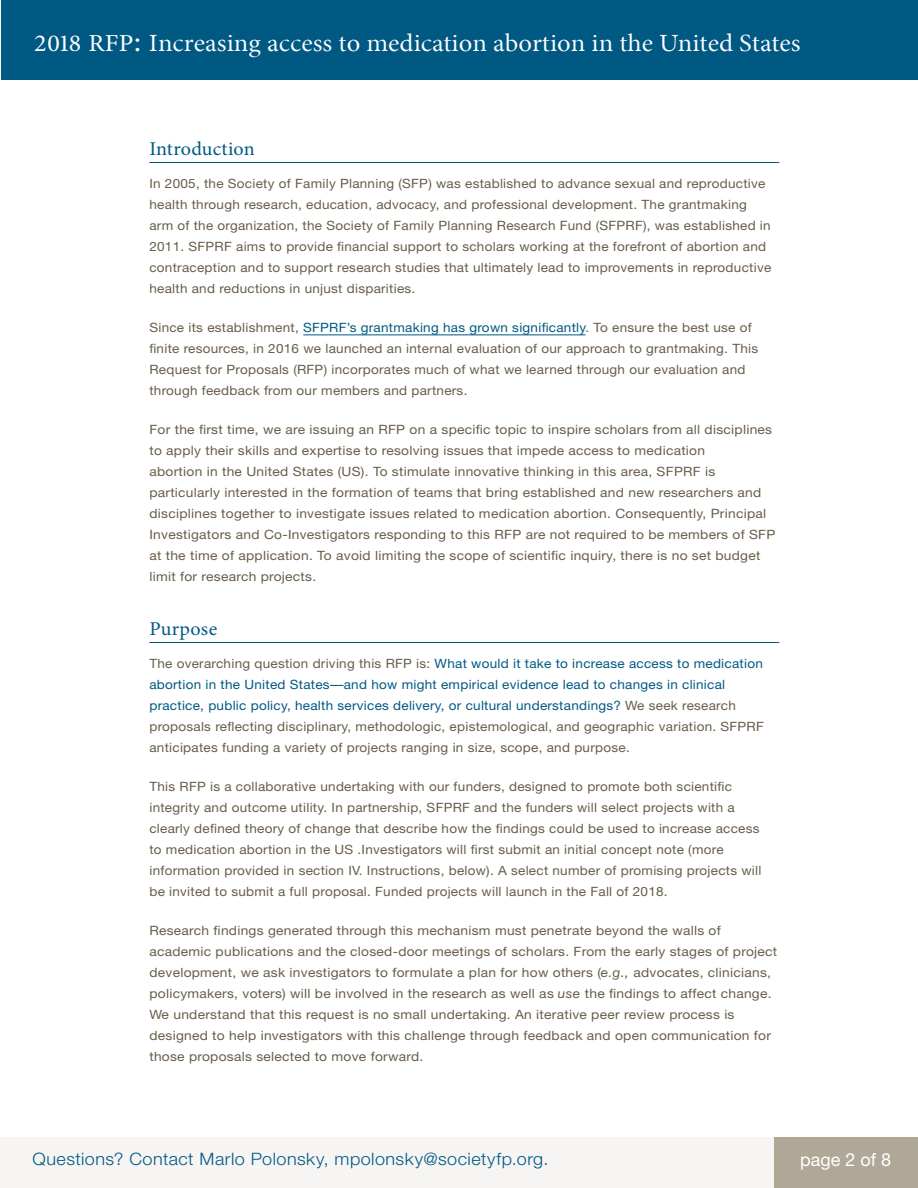
<style>
.page{position:relative;width:918px;height:1188px;background:#fff}
.page>*{position:absolute;margin:0;border:0;box-sizing:border-box;transform-origin:0 0}
.t1{font:300 25.05px "Minion Pro";color:#fff;scale:1.06 1}
.subhead{font:19.5px "Minion Pro";letter-spacing:.01em;color:#005983}
.t2{font:18px "Helvetica Neue";color:#fff}
.box_text_2{font:300 17.1px "Helvetica Neue";letter-spacing:.025em;color:#005983;scale:1.05 1}
.text_2{font:12.9px/21px "Helvetica Neue";letter-spacing:.02em;color:#685d49;scale:1.07 1}
.text{font:12.9px/21px "Helvetica Neue";letter-spacing:.02em;color:#685d49;scale:1.05 1}
.text_2-2{font:12.9px/21px "Helvetica Neue";letter-spacing:.02em;color:#685d49;scale:1.05 1}
.s1{font-weight:400;font-size:24.45px}
.s2{font-weight:400;font-size:30.75px}
.s3{color:#005983}
.s4{font-style:italic}
</style>
<div class="page">
<div style="left:1px;top:0;width:917px;height:79px;background:#005983"></div>
<hr style="left:149px;top:162px;width:630px;height:1px;background:#005983">
<hr style="left:303px;top:335px;width:283px;height:1px;background:#005983">
<hr style="left:149px;top:642px;width:630px;height:1px;background:#005983">
<div style="left:0;top:1138px;width:774px;height:50px;background:#f6f5f3"></div>
<div style="left:774px;top:1138px;width:144px;height:50px;background:#b0a897"></div>
<h1 class="t1" style="left:34px;top:26px;width:724px"><span class="s1">2018 RFP</span><span class="s2">:</span> Increasing access to medication abortion in the United States</h1>
<p class="subhead" style="left:149px;top:136px;width:107px">Introduction</p>
<p class="text" style="left:149px;top:173px;width:594px">In 2005, the Society of Family Planning (SFP) was established to advance sexual and reproductive health through research, education, advocacy, and professional development. The grantmaking arm of the organization, the Society of Family Planning Research Fund (SFPRF), was established in 2011. SFPRF aims to provide financial support to scholars working at the forefront of abortion and contraception and to support research studies that ultimately lead to improvements in reproductive health and reductions in unjust disparities.</p>
<p class="text_2-2" style="left:149px;top:317px;width:581px">Since its establishment, <span class="s3">SFPRF’s grantmaking has grown significantly</span>. To ensure the best use of finite resources, in 2016 we launched an internal evaluation of our approach to grantmaking. This Request for Proposals (RFP) incorporates much of what we learned through our evaluation and through feedback from our members and partners.</p>
<p class="text_2" style="left:149px;top:419px;width:587px">For the first time, we are issuing an RFP on a specific topic to inspire scholars from all disciplines to apply their skills and expertise to resolving issues that impede access to medication<br>abortion in the United States (US). To stimulate innovative thinking in this area, SFPRF is particularly interested in the formation of teams that bring established and new researchers and disciplines together to investigate issues related to medication abortion. Consequently, Principal Investigators and Co-Investigators responding to this RFP are not required to be members of SFP at the time of application. To avoid limiting the scope of scientific inquiry, there is no set budget limit for research projects.</p>
<p class="subhead" style="left:149px;top:616px;width:69px">Purpose</p>
<p class="text" style="left:149px;top:653px;width:587px">The overarching question driving this RFP is: <span class="s3">What would it take to increase access to medication abortion in the United States—and how might empirical evidence lead to changes in clinical practice, public policy, health services delivery, or cultural understandings?</span> We seek research proposals reflecting disciplinary, methodologic, epistemological, and geographic variation. SFPRF anticipates funding a variety of projects ranging in size, scope, and purpose.</p>
<p class="text_2-2" style="left:149px;top:776px;width:584px">This RFP is a collaborative undertaking with our funders, designed to promote both scientific integrity and outcome utility. In partnership, SFPRF and the funders will select projects with a clearly defined theory of change that describe how the findings could be used to increase access to medication abortion in the US .Investigators will first submit an initial concept note (more information provided in section IV. Instructions, below). A select number of promising projects will be invited to submit a full proposal. Funded projects will launch in the Fall of 2018.</p>
<p class="text_2" style="left:149px;top:920px;width:588px">Research findings generated through this mechanism must penetrate beyond the walls of academic publications and the closed-door meetings of scholars. From the early stages of project development, we ask investigators to formulate a plan for how others (<span class="s4">e.g.,</span> advocates, clinicians, policymakers, voters) will be involved in the research as well as <span class="s4">use</span> the findings to affect change.<br>We understand that this request is no small undertaking. An iterative peer review process is designed to help investigators with this challenge through feedback and open communication for those proposals selected to move forward.</p>
<p class="box_text_2" style="left:32px;top:1149px;width:493px">Questions? Contact Marlo Polonsky, mpolonsky@societyfp.org.</p>
<p class="t2" style="left:800px;top:1149px;width:93px">page 2 of 8</p>
</div>
